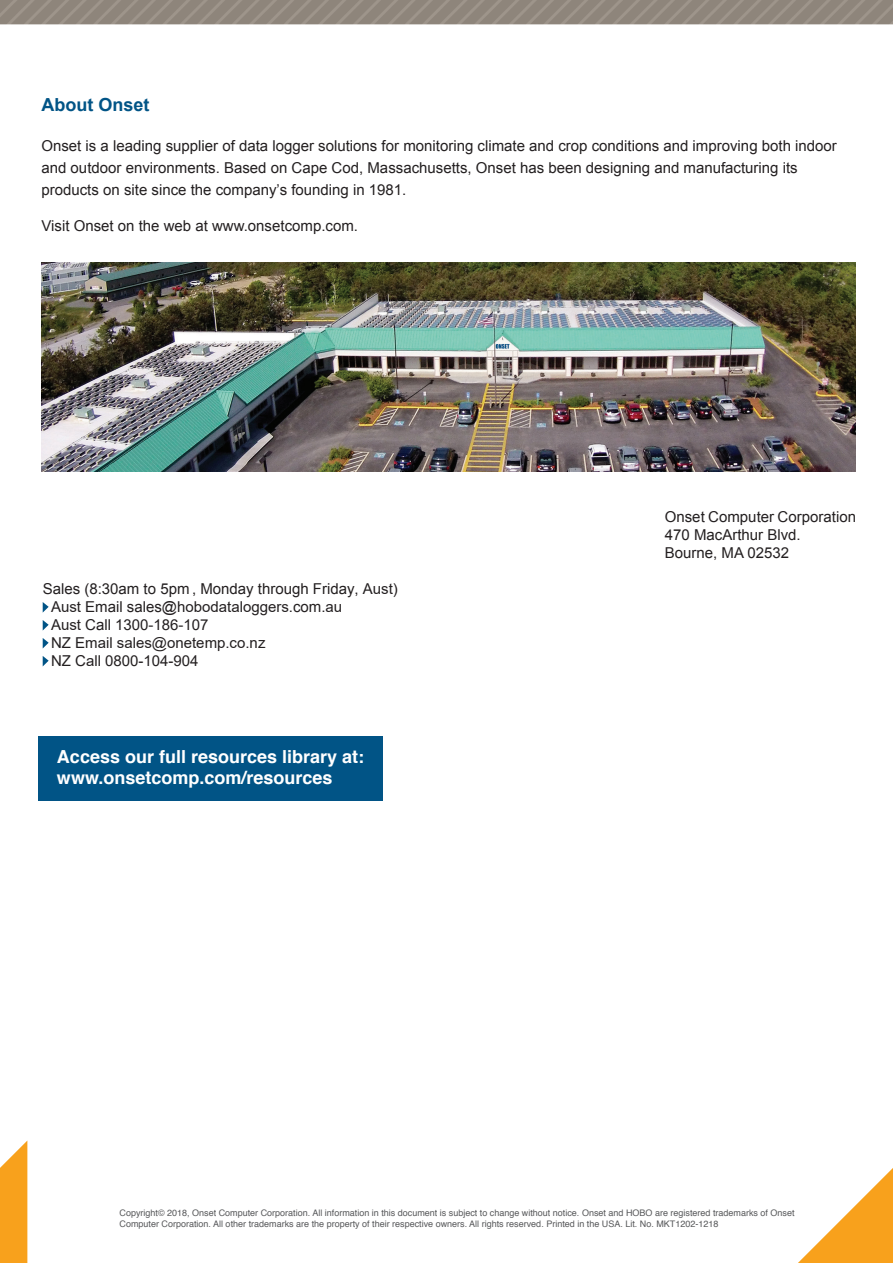
<style>
.page{position:relative;width:893px;height:1263px;background:#fff}
.page>*{position:absolute;margin:0;border:0;box-sizing:border-box;transform-origin:0 0}
.t1{font:700 18px "Helvetica";color:#fff}
.t2{font:700 18px "Arial";color:#015486}
.t3{font:15px/18px "Arial";color:#231f20}
.t4{font:9px/10.8px "Helvetica";color:#57585a}
</style>
<div class="page">
<img style="left:0;top:0;width:893px;height:25px">
<svg style="left:0;top:1141px;width:27px;height:122px;background:#f8ab34"></svg>
<svg style="left:798px;top:1168px;width:95px;height:95px"></svg>
<div style="left:39px;top:736px;width:344px;height:65px;background:#015486"></div>
<svg style="left:43px;top:602px;width:6px;height:11px"></svg>
<svg style="left:43px;top:620px;width:6px;height:10px"></svg>
<svg style="left:43px;top:638px;width:6px;height:10px"></svg>
<svg style="left:43px;top:656px;width:6px;height:10px"></svg>
<img style="left:41px;top:263px;width:814px;height:208px">
<p class="t2" style="left:41px;top:92px;width:110px">About Onset</p>
<p class="t3" style="left:41px;top:135px;width:797px;line-height:22.2px">Onset is a leading supplier of data logger solutions for monitoring climate and crop conditions and improving both indoor and outdoor environments. Based on Cape Cod, Massachusetts, Onset has been designing and manufacturing its products on site since the company’s founding in 1981.</p>
<p class="t3" style="left:41px;top:217px;width:318px">Visit Onset on the web at www.onsetcomp.com.</p>
<p class="t3" style="left:51px;top:580px;width:348px;text-indent:-8px">Sales (8:30am to 5pm , Monday through Friday, Aust)<br>Aust Email sales@hobodataloggers.com.au<br>Aust Call 1300-186-107<br>NZ Email sales@onetemp.co.nz<br>NZ Call 0800-104-904</p>
<p class="t1" style="left:57px;top:742px;width:309px">Access our full resources library at:</p>
<p class="t1" style="left:57px;top:763px;width:277px">www.onsetcomp.com/resources</p>
<p class="t3" style="left:665px;top:508px;width:193px">Onset Computer Corporation</p>
<p class="t3" style="left:665px;top:526px;width:137px">470 MacArthur Blvd.</p>
<p class="t3" style="left:665px;top:544px;width:126px">Bourne, MA 02532</p>
<p class="t4" style="left:120px;top:1208px;width:676px">Copyright© 2018, Onset Computer Corporation. All information in this document is subject to change without notice. Onset and HOBO are registered trademarks of Onset<br>Computer Corporation. All other trademarks are the property of their respective owners. All rights reserved. Printed in the USA. Lit. No. MKT1202-1218</p>
</div>
